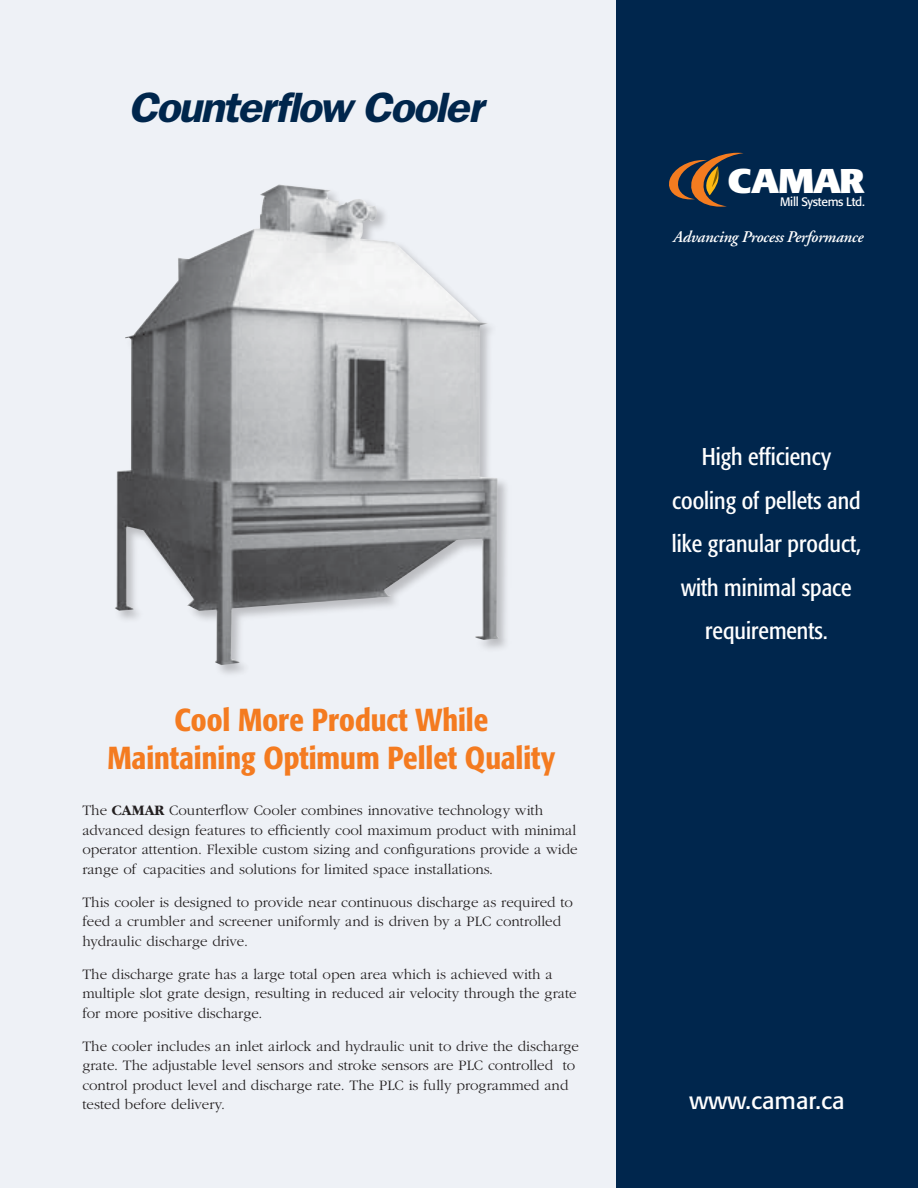
<style>
.page{position:relative;width:918px;height:1188px;background:#fff}
.page>*{position:absolute;margin:0;border:0;box-sizing:border-box;transform-origin:0 0}
.t1{font:italic 600 42.6px "Franklin Gothic";letter-spacing:-.05em;color:#00264c;scale:1.06 1}
.t2{font:700 condensed 33.9px "Formata";letter-spacing:-.025em;color:#fff;scale:1.32 1}
.t3{font:500 condensed 31.5px/37.5px "Formata";color:#f47b20;text-align:center}
.t4{font:condensed 24px/43.5px "Formata";color:#fff;text-align:center}
.t5{font:24px "Formata";color:#fff}
.t6{font:italic 600 16.35px "Adobe Garamond";letter-spacing:-.015em;color:#fff}
.t7{font:300 15px/19.5px "Garamond";color:#231f20}
.t8{font:12.15px "Formata";letter-spacing:-.025em;color:#fff}
.s1{font-weight:700}
</style>
<div class="page">
<div style="left:0;top:0;width:616px;height:1188px;background:#eef1f6"></div>
<div style="left:616px;top:0;width:302px;height:1188px;background:#00264d"></div>
<div style="left:112px;top:182px;width:400px;height:497px;background:#231f20;opacity:.25"></div>
<img style="left:115px;top:185px;width:384px;height:480px">
<svg style="left:669px;top:153px;width:74px;height:54px"></svg>
<h1 class="t1" style="left:128px;top:82px;width:336px">Counterflow Cooler</h1>
<h3 class="t3" style="left:108px;top:702px;width:449px">Cool More Product While<br>Maintaining Optimum Pellet Quality</h3>
<p class="t7" style="left:82px;top:801px;width:497px">The <span class="s1">CAMAR</span> Counterflow Cooler combines innovative technology with advanced design features to efficiently cool maximum product with minimal operator attention. Flexible custom sizing and configurations provide a wide range of capacities and solutions for limited space installations.</p>
<p class="t7" style="left:82px;top:893px;width:492px">This cooler is designed to provide near continuous discharge as required to feed a crumbler and screener uniformly and is driven by a PLC controlled hydraulic discharge drive.</p>
<p class="t7" style="left:82px;top:965px;width:496px">The discharge grate has a large total open area which is achieved with a multiple slot grate design, resulting in reduced air velocity through the grate for more positive discharge.</p>
<p class="t7" style="left:82px;top:1037px;width:498px">The cooler includes an inlet airlock and hydraulic unit to drive the discharge grate. The adjustable level sensors and stroke sensors are PLC controlled to control product level and discharge rate. The PLC is fully programmed and tested before delivery.</p>
<h2 class="t2" style="left:728px;top:160px;width:105px">CAMAR</h2>
<p class="t8" style="left:780px;top:194px;width:86px">Mill Systems Ltd.</p>
<p class="t6" style="left:673px;top:228px;width:192px">Advancing Process Performance</p>
<h3 class="t4" style="left:672px;top:435px;width:191px">High efficiency cooling of pellets and like granular product, with minimal space requirements.</h3>
<h3 class="t5" style="left:690px;top:1086px;width:157px">www.camar.ca</h3>
</div>
